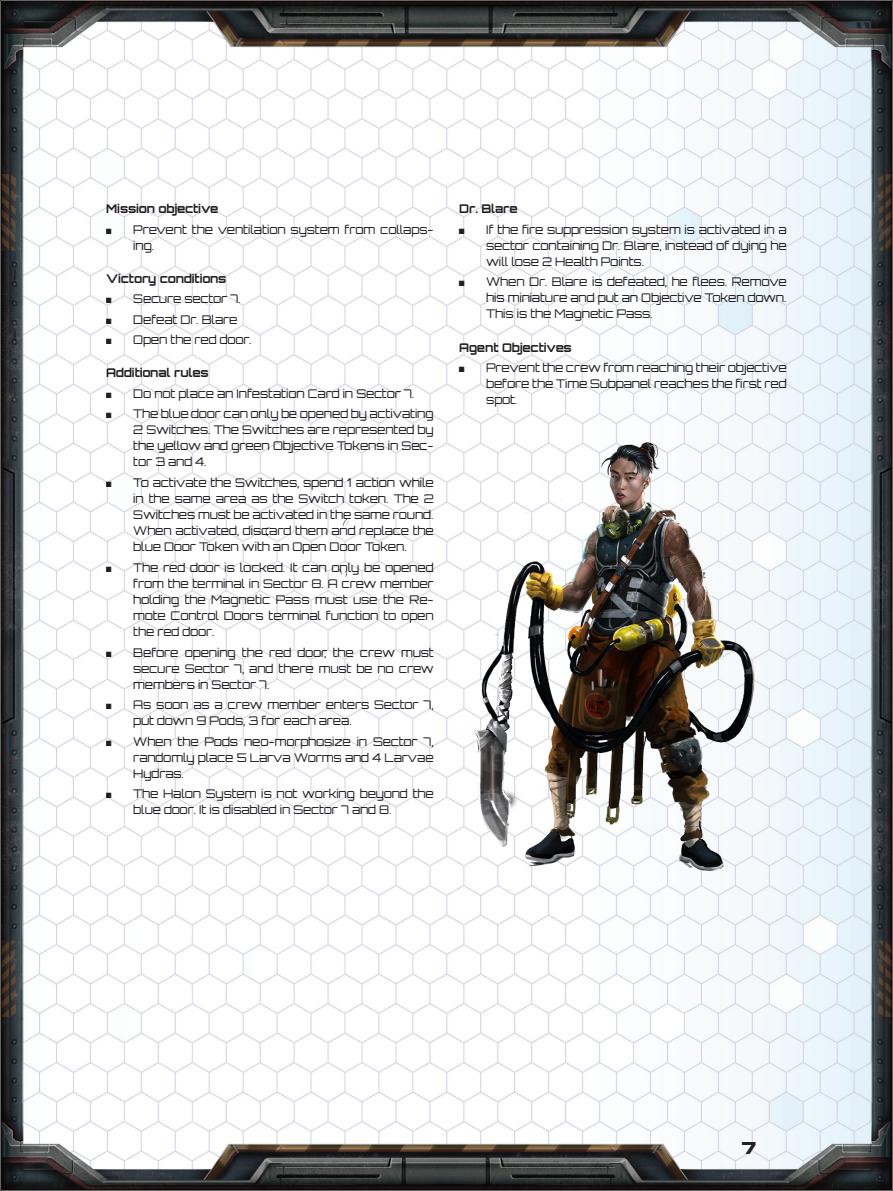
<style>
.page{position:relative;width:893px;height:1191px;background:#fff}
.page>*{position:absolute;margin:0;border:0;box-sizing:border-box;transform-origin:0 0}
.t1{font:12px/16.2px "Orbitron";letter-spacing:-.01em;color:#231f20;text-align:justify}
.t2{font:700 12px "Orbitron";letter-spacing:-.01em;color:#231f20}
.t3{font:300 12px "Futura BT";color:#231f20}
.t4{font:12px "Future Earth";color:#231f20}
</style>
<div class="page">
<div style="left:0;top:0;width:893px;height:1191px;background:#fff;opacity:.35"></div>
<img style="left:266px;top:442px;width:488px;height:428px">
<p class="t2" style="left:106px;top:201px;width:114px">Mission objective</p>
<p class="t3" style="left:106px;top:222px;width:7px">◼</p>
<p class="t1" style="left:133px;top:221px;width:302px">Prevent the ventilation system from collaps&shy;ing.</p>
<p class="t2" style="left:106px;top:271px;width:122px">Victory conditions</p>
<p class="t3" style="left:106px;top:292px;width:7px">◼</p>
<p class="t1" style="left:133px;top:290px;width:109px">Secure sector 7.</p>
<p class="t3" style="left:106px;top:312px;width:7px">◼</p>
<p class="t1" style="left:133px;top:311px;width:106px">Defeat Dr. Blare</p>
<p class="t3" style="left:106px;top:332px;width:7px">◼</p>
<p class="t1" style="left:133px;top:331px;width:120px">Open the red door.</p>
<p class="t2" style="left:106px;top:365px;width:104px">Additional rules</p>
<p class="t3" style="left:106px;top:386px;width:7px">◼</p>
<p class="t1" style="left:133px;top:385px;width:283px">Do not place an Infestation Card in Sector 7.</p>
<p class="t3" style="left:106px;top:406px;width:7px">◼</p>
<p class="t1" style="left:133px;top:405px;width:302px">The blue door can only be opened by activating 2 Switches. The Switches are represented by the yellow and green Objective Tokens in Sec&shy;tor 3 and 4.</p>
<p class="t3" style="left:106px;top:475px;width:7px">◼</p>
<p class="t1" style="left:133px;top:474px;width:302px">To activate the Switches, spend 1 action while in the same area as the Switch token. The 2<br>Switches must be activated in the same round.<br>When activated, discard them and replace the blue Door Token with an Open Door Token.</p>
<p class="t3" style="left:106px;top:560px;width:7px">◼</p>
<p class="t1" style="left:133px;top:559px;width:302px">The red door is locked. It can only be opened from the terminal in Sector 8. A crew member holding the Magnetic Pass must use the Re&shy;mote Control Doors terminal function to open the red door.</p>
<p class="t3" style="left:106px;top:645px;width:7px">◼</p>
<p class="t1" style="left:133px;top:644px;width:302px">Before opening the red door, the crew must secure Sector 7, and there must be no crew members in Sector 7.</p>
<p class="t3" style="left:106px;top:697px;width:7px">◼</p>
<p class="t1" style="left:133px;top:696px;width:302px">As soon as a crew member enters Sector 7, put down 9 Pods, 3 for each area.</p>
<p class="t3" style="left:106px;top:734px;width:7px">◼</p>
<p class="t1" style="left:133px;top:733px;width:302px">When the Pods neo-morphosize in Sector 7, randomly place 5 Larva Worms and 4 Larvae Hydras.</p>
<p class="t3" style="left:106px;top:786px;width:7px">◼</p>
<p class="t1" style="left:133px;top:785px;width:302px">The Halon System is not working beyond the blue door. It is disabled in Sector 7 and 8.</p>
<p class="t2" style="left:459px;top:201px;width:60px">Dr. Blare</p>
<p class="t3" style="left:459px;top:222px;width:7px">◼</p>
<p class="t1" style="left:486px;top:221px;width:302px">If the fire suppression system is activated in a sector containing Dr. Blare, instead of dying he will lose 2 Health Points.</p>
<p class="t3" style="left:459px;top:275px;width:7px">◼</p>
<p class="t1" style="left:486px;top:273px;width:302px">When Dr. Blare is defeated, he flees. Remove his miniature and put an Objective Token down.<br>This is the Magnetic Pass.</p>
<p class="t2" style="left:459px;top:340px;width:114px">Agent Objectives</p>
<p class="t3" style="left:459px;top:360px;width:7px">◼</p>
<p class="t1" style="left:486px;top:359px;width:302px">Prevent the crew from reaching their objective before the Time Subpanel reaches the first red spot.</p>
<p class="t4" style="left:742px;top:1143px;width:17px">7</p>
</div>
